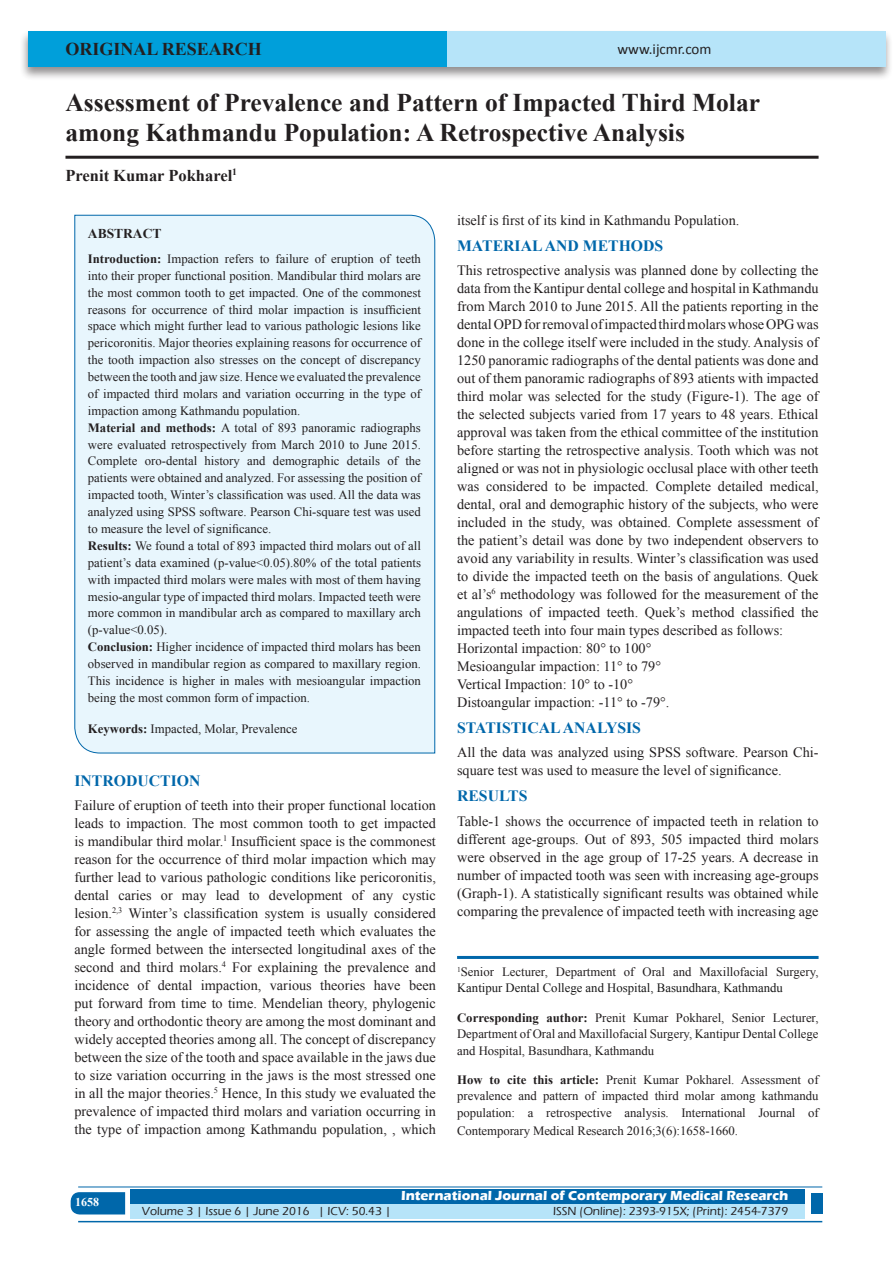
<style>
.page{position:relative;width:893px;height:1263px;background:#fff}
.page>*{position:absolute;margin:0;border:0;box-sizing:border-box;transform-origin:0 0}
.A_Title_New{font:700 25.5px/30px "Times New Roman";color:#231f20}
.AT_new{font:700 18px "Times New Roman";color:#231f20}
.AU-New{font:700 16.5px "Times New Roman";color:#231f20}
.t1{font:700 15.75px "Times New Roman";color:#0067aa}
.t2{font:15px "Calibri";color:#231f20}
.TX_New{font:14.25px/18px "Times New Roman";color:#231f20;text-align:justify}
.t3{font:700 13.5px "Eras ITC";color:#fff}
.t4{font:700 13.5px "Times New Roman";color:#231f20}
.HTC_new{font:12.75px/17px "Times New Roman";color:#231f20}
.Corresponding{font:12.75px/16.5px "Times New Roman";color:#231f20;text-align:justify}
.Affi_New{font:12.75px/16.5px "Times New Roman";color:#231f20}
.t5{font:500 12px "Eras ITC";color:#231f20}
.t6{font:700 12px "Times New Roman";color:#fff}
.s1{font-weight:700}
.s2{color:#1a1a1a}
</style>
<div class="page">
<div style="left:19px;top:29px;width:874px;height:52px;background:#231f20;opacity:.5"></div>
<div style="left:28px;top:31px;width:857px;height:35px;background:#b6e4f9"></div>
<div style="left:28px;top:31px;width:418px;height:35px;background:#009fda"></div>
<svg style="left:71px;top:1192px;width:54px;height:22px"></svg>
<div style="left:130px;top:1189px;width:674px;height:15px;background:#0067aa"></div>
<div style="left:130px;top:1204px;width:674px;height:15px;background:#b6e4f9"></div>
<hr style="left:78px;top:1186px;width:744px;height:1px;background:#0067aa">
<hr style="left:78px;top:1221px;width:744px;height:1px;background:#0067aa">
<div style="left:811px;top:1193px;width:11px;height:21px;background:#0067aa"></div>
<hr style="left:65px;top:156px;width:754px;height:3px;background:#231f20">
<div style="left:74px;top:214px;width:361px;height:540px;background:#e8f6fd"></div>
<hr style="left:457px;top:956px;width:362px;height:3px;background:#0067aa">
<p class="AT_new" style="left:65px;top:36px;width:198px">ORIGINAL RESEARCH</p>
<p class="t2" style="left:617px;top:40px;width:96px">www.ijcmr.com</p>
<p class="A_Title_New" style="left:65px;top:87px;width:696px">Assessment of Prevalence and Pattern of Impacted Third Molar among Kathmandu Population: A Retrospective Analysis</p>
<p class="AU-New" style="left:65px;top:164px;width:173px">Prenit Kumar Pokharel<sup>1</sup></p>
<p class="t4" style="left:88px;top:224px;width:75px">ABSTRACT</p>
<p class="HTC_new" style="left:88px;top:250px;width:335px"><span class="s1">Introduction:</span> Impaction refers to failure of eruption of teeth into their proper functional position. Mandibular third molars are the most common tooth to get impacted. One of the commonest reasons for occurrence of third molar impaction is insufficient space which might further lead to various pathologic lesions like pericoronitis. Major theories explaining reasons for occurrence of the tooth impaction also stresses on the concept of discrepancy between the tooth and jaw size. Hence we evaluated the prevalence of impacted third molars and variation occurring in the type of impaction among Kathmandu population.<br><span class="s1">Material and methods:</span> A total of 893 panoramic radiographs were evaluated retrospectively from March 2010 to June 2015.<br>Complete oro-dental history and demographic details of the patients were obtained and analyzed. For assessing the position of impacted tooth, Winter’s classification was used. All the data was analyzed using SPSS software. Pearson Chi-square test was used to measure the level of significance.<br><span class="s1">Results:</span> We found a total of 893 impacted third molars out of all patient’s data examined (p-value&lt;0.05).80% of the total patients with impacted third molars were males with most of them having mesio-angular type of impacted third molars. Impacted teeth were more common in mandibular arch as compared to maxillary arch (p-value&lt;0.05).<br><span class="s1">Conclusion:</span> Higher incidence of impacted third molars has been observed in mandibular region as compared to maxillary region.<br>This incidence is higher in males with mesioangular impaction being the most common form of impaction.</p>
<p class="HTC_new" style="left:88px;top:720px;width:211px"><span class="s1">Keywords:</span> Impacted, Molar, Prevalence</p>
<h1 class="t1" style="left:74px;top:769px;width:127px">INTRODUCTION</h1>
<p class="TX_New" style="left:74px;top:796px;width:363px">Failure of eruption of teeth into their proper functional location leads to impaction. The most common tooth to get impacted is mandibular third molar.<sup>1</sup> Insufficient space is the commonest reason for the occurrence of third molar impaction which may further lead to various pathologic conditions like pericoronitis, dental caries or may lead to development of any cystic lesion.<sup>2,3</sup> Winter’s classification system is usually considered for assessing the angle of impacted teeth which evaluates the angle formed between the intersected longitudinal axes of the second and third molars.<sup>4</sup> For explaining the prevalence and incidence of dental impaction, various theories have been put forward from time to time. Mendelian theory, phylogenic theory and orthodontic theory are among the most dominant and widely accepted theories among all. The concept of discrepancy between the size of the tooth and space available in the jaws due to size variation occurring in the jaws is the most stressed one in all the major theories.<sup>5</sup> Hence, In this study we evaluated the prevalence of impacted third molars and variation occurring in the type of impaction among Kathmandu population, , which</p>
<p class="TX_New" style="left:457px;top:211px;width:284px">itself is first of its kind in Kathmandu Population.</p>
<h1 class="t1" style="left:457px;top:234px;width:208px">MATERIAL AND METHODS</h1>
<p class="TX_New" style="left:457px;top:261px;width:363px">This retrospective analysis was planned done by collecting the data from the Kantipur dental college and hospital in Kathmandu from March 2010 to June 2015. All the patients reporting in the dental OPD for removal of impacted third molars whose OPG was done in the college itself were included in the study. Analysis of 1250 panoramic radiographs of the dental patients was done and out of them panoramic radiographs of 893 atients with impacted third molar was selected for the study (Figure-1). The age of the selected subjects varied from 17 years to 48 years. Ethical approval was taken from the ethical committee of the institution before starting the retrospective analysis. Tooth which was not aligned or was not in physiologic occlusal place with other teeth was considered to be impacted. Complete detailed medical, dental, oral and demographic history of the subjects, who were included in the study, was obtained. Complete assessment of the patient’s detail was done by two independent observers to avoid any variability in results. Winter’s classification was used to divide the impacted teeth on the basis of angulations. Quek et al’s<sup>6</sup> methodology was followed for the measurement of the angulations of impacted teeth. Quek’s method classified the impacted teeth into four main types described as follows:</p>
<p class="TX_New" style="left:457px;top:639px;width:196px">Horizontal impaction: 80° to 100°</p>
<p class="TX_New" style="left:457px;top:657px;width:206px">Mesioangular impaction: 11° to 79°</p>
<p class="TX_New" style="left:457px;top:675px;width:178px">Vertical Impaction: 10° to -10°</p>
<p class="TX_New" style="left:457px;top:693px;width:214px">Distoangular impaction: -11° to -79°.</p>
<h1 class="t1" style="left:457px;top:717px;width:185px">STATISTICAL ANALYSIS</h1>
<p class="TX_New" style="left:457px;top:743px;width:363px">All the data was analyzed using SPSS software. Pearson Chi&shy;square test was used to measure the level of significance.</p>
<h1 class="t1" style="left:457px;top:785px;width:72px">RESULTS</h1>
<p class="TX_New" style="left:457px;top:811px;width:363px">Table-1 shows the occurrence of impacted teeth in relation to different age-groups. Out of 893, 505 impacted third molars were observed in the age group of 17-25 years. A decrease in number of impacted tooth was seen with increasing age-groups (Graph-1). A statistically significant results was obtained while comparing the prevalence of impacted teeth with increasing age</p>
<p class="Affi_New" style="left:457px;top:963px;width:363px"><sup>1</sup>Senior Lecturer, Department of Oral and Maxillofacial Surgery,<br><span class="s2">Kantipur Dental College and Hospital, Basundhara, Kathmandu</span></p>
<p class="Corresponding" style="left:457px;top:1009px;width:363px"><span class="s1">Corresponding author:</span> Prenit Kumar Pokharel, Senior Lecturer, Department of Oral and Maxillofacial Surgery, Kantipur Dental College and Hospital, Basundhara, Kathmandu</p>
<p class="HTC_new" style="left:457px;top:1071px;width:363px;line-height:16.5px;text-align:justify"><span class="s1">How to cite this article:</span> Prenit Kumar Pokharel. Assessment of prevalence and pattern of impacted third molar among kathmandu population: a retrospective analysis. International Journal of</p>
<p class="HTC_new" style="left:457px;top:1122px;width:282px">Contemporary Medical Research 2016;3(6):1658-1660.</p>
<h4 class="t6" style="left:75px;top:1194px;width:26px">1658</h4>
<p class="t3" style="left:401px;top:1188px;width:389px">International Journal of Contemporary Medical Research</p>
<p class="t5" style="left:142px;top:1204px;width:251px">Volume 3 | Issue 6 | June 2016 | ICV: 50.43 |</p>
<p class="t5" style="left:553px;top:1204px;width:237px">ISSN (Online): 2393-915X; (Print): 2454-7379</p>
</div>
